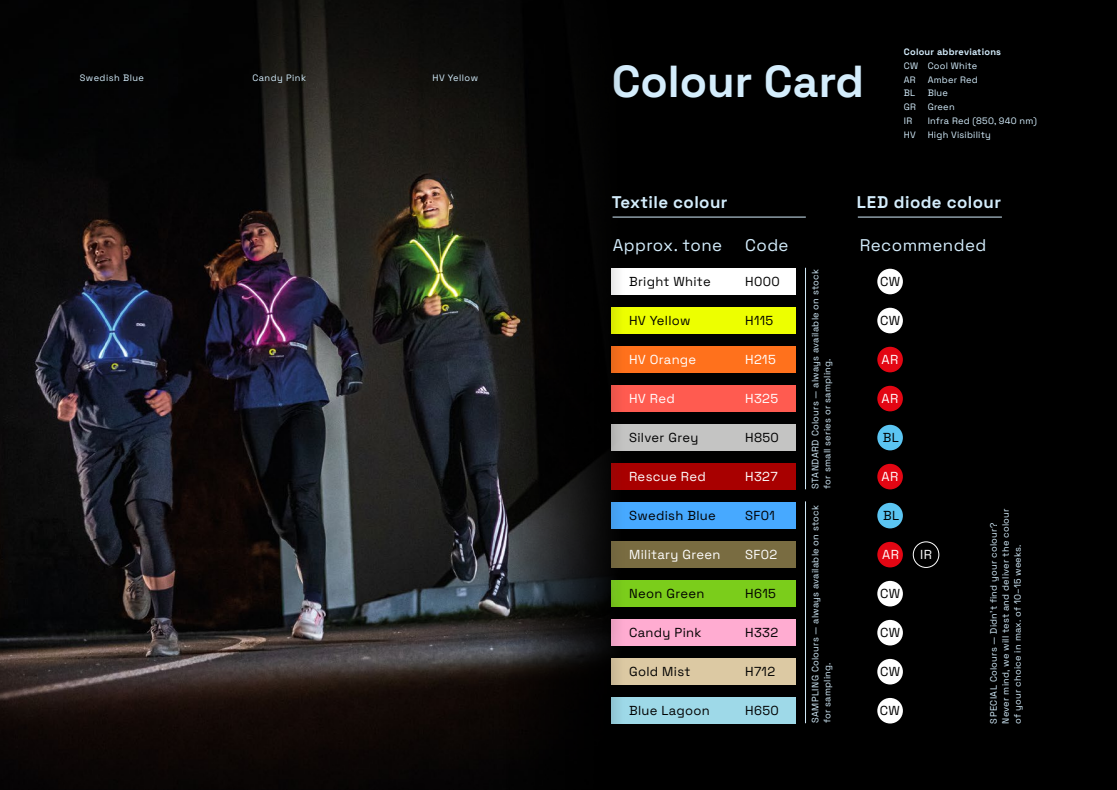
<style>
.page{position:relative;width:1117px;height:790px;background:#fff}
.page>*{position:absolute;margin:0;border:0;box-sizing:border-box;transform-origin:0 0}
.t1{font:700 44.75px "Space Grotesk";color:#d4edfc}
.t2{font:700 16.88px "Space Grotesk";letter-spacing:.025em;color:#d4edfc}
.t3{font:16.88px "Space Grotesk";letter-spacing:.025em;color:#d4edfc}
.t4{font:13px "Space Grotesk";letter-spacing:.025em;color:#000}
.t5{font:13px "Space Grotesk";letter-spacing:.025em;color:#fff}
.t6{font:9.25px/12.1px "Space Grotesk";letter-spacing:.025em;color:#d4edfc}
.t7{font:9.25px "Space Grotesk";letter-spacing:.05em;color:#d4edfc}
.t8{font:700 9.25px "Space Grotesk";letter-spacing:.025em;color:#d4edfc}
</style>
<div class="page">
<img style="left:0;top:0;width:1116px;height:789px">
<hr style="left:612px;top:217px;width:193px;height:1px;background:#d4edfc">
<hr style="left:857px;top:217px;width:144px;height:1px;background:#d4edfc">
<hr style="left:805px;top:268px;width:1px;height:221px;background:#d4edfc">
<hr style="left:805px;top:501px;width:1px;height:222px;background:#d4edfc">
<p class="t7" style="left:80px;top:71px;width:66px">Swedish Blue</p>
<p class="t7" style="left:252px;top:71px;width:55px">Candy Pink</p>
<p class="t7" style="left:432px;top:71px;width:47px">HV Yellow</p>
<h1 class="t1" style="left:611px;top:49px;width:254px">Colour Card</h1>
<p class="t8" style="left:903px;top:45px;width:99px">Colour abbreviations</p>
<p class="t6" style="left:903px;top:58px;width:75px;line-height:13.8px">CW Cool White<br>AR</p>
<p class="t6" style="left:927px;top:73px;width:52px">Amber Red</p>
<p class="t6" style="left:903px;top:87px;width:13px">BL</p>
<p class="t6" style="left:927px;top:87px;width:22px">Blue</p>
<p class="t6" style="left:903px;top:100px;width:14px">GR</p>
<p class="t6" style="left:927px;top:100px;width:28px">Green</p>
<p class="t6" style="left:903px;top:114px;width:10px">IR</p>
<p class="t6" style="left:927px;top:114px;width:111px">Infra Red (850, 940 nm)</p>
<p class="t6" style="left:903px;top:128px;width:14px">HV</p>
<p class="t6" style="left:927px;top:128px;width:65px">High Visibility</p>
<h2 class="t2" style="left:611px;top:190px;width:117px">Textile colour</h2>
<h2 class="t3" style="left:612px;top:232px;width:111px">Approx. tone</h2>
<h2 class="t2" style="left:856px;top:190px;width:146px">LED diode colour</h2>
<h2 class="t3" style="left:745px;top:233px;width:45px">Code</h2>
<h2 class="t3" style="left:859px;top:233px;width:128px">Recommended</h2>
<p class="t6" style="left:808px;top:488px;width:221px;rotate:-90deg">STANDARD Colours — always available on stock for small series or sampling.</p>
<p class="t6" style="left:808px;top:723px;width:219px;rotate:-90deg">SAMPLING Colours — always available on stock for sampling.</p>
<p class="t6" style="left:986px;top:723px;width:216px;rotate:-90deg">SPECIAL Colours — Didn’t find your colour?<br>Never mind, we will test and deliver the colour of your choice in max. of 10–15 weeks.</p>
<h3 class="t4" style="left:629px;top:272px;width:83px">Bright White</h3>
<h3 class="t4" style="left:745px;top:272px;width:36px">H000</h3>
<h3 class="t4" style="left:880px;top:272px;width:22px">CW</h3>
<h3 class="t4" style="left:629px;top:311px;width:63px">HV Yellow</h3>
<h3 class="t4" style="left:745px;top:311px;width:30px">H115</h3>
<h3 class="t4" style="left:879px;top:311px;width:22px">CW</h3>
<h3 class="t5" style="left:629px;top:350px;width:69px">HV Orange</h3>
<h3 class="t5" style="left:745px;top:350px;width:32px">H215</h3>
<h3 class="t5" style="left:881px;top:350px;width:18px">AR</h3>
<h3 class="t5" style="left:629px;top:389px;width:47px">HV Red</h3>
<h3 class="t5" style="left:745px;top:389px;width:34px">H325</h3>
<h3 class="t5" style="left:881px;top:389px;width:18px">AR</h3>
<h3 class="t4" style="left:629px;top:428px;width:71px">Silver Grey</h3>
<h3 class="t4" style="left:745px;top:428px;width:35px">H850</h3>
<h3 class="t4" style="left:882px;top:428px;width:18px">BL</h3>
<h3 class="t5" style="left:629px;top:467px;width:78px">Rescue Red</h3>
<h3 class="t5" style="left:745px;top:467px;width:34px">H327</h3>
<h3 class="t5" style="left:881px;top:467px;width:18px">AR</h3>
<h3 class="t4" style="left:629px;top:506px;width:88px">Swedish Blue</h3>
<h3 class="t4" style="left:745px;top:506px;width:31px">SF01</h3>
<h3 class="t4" style="left:882px;top:506px;width:18px">BL</h3>
<h3 class="t5" style="left:629px;top:545px;width:93px">Military Green</h3>
<h3 class="t5" style="left:745px;top:545px;width:34px">SF02</h3>
<h3 class="t5" style="left:881px;top:545px;width:18px">AR</h3>
<h3 class="t5" style="left:919px;top:545px;width:13px">IR</h3>
<h3 class="t4" style="left:629px;top:584px;width:77px">Neon Green</h3>
<h3 class="t4" style="left:745px;top:584px;width:32px">H615</h3>
<h3 class="t4" style="left:879px;top:584px;width:22px">CW</h3>
<h3 class="t4" style="left:629px;top:623px;width:74px">Candy Pink</h3>
<h3 class="t4" style="left:745px;top:623px;width:35px">H332</h3>
<h3 class="t4" style="left:879px;top:623px;width:22px">CW</h3>
<h3 class="t4" style="left:629px;top:662px;width:63px">Gold Mist</h3>
<h3 class="t4" style="left:745px;top:662px;width:31px">H712</h3>
<h3 class="t4" style="left:879px;top:662px;width:22px">CW</h3>
<h3 class="t4" style="left:629px;top:701px;width:82px">Blue Lagoon</h3>
<h3 class="t4" style="left:745px;top:701px;width:35px">H650</h3>
<h3 class="t4" style="left:879px;top:701px;width:22px">CW</h3>
</div>
